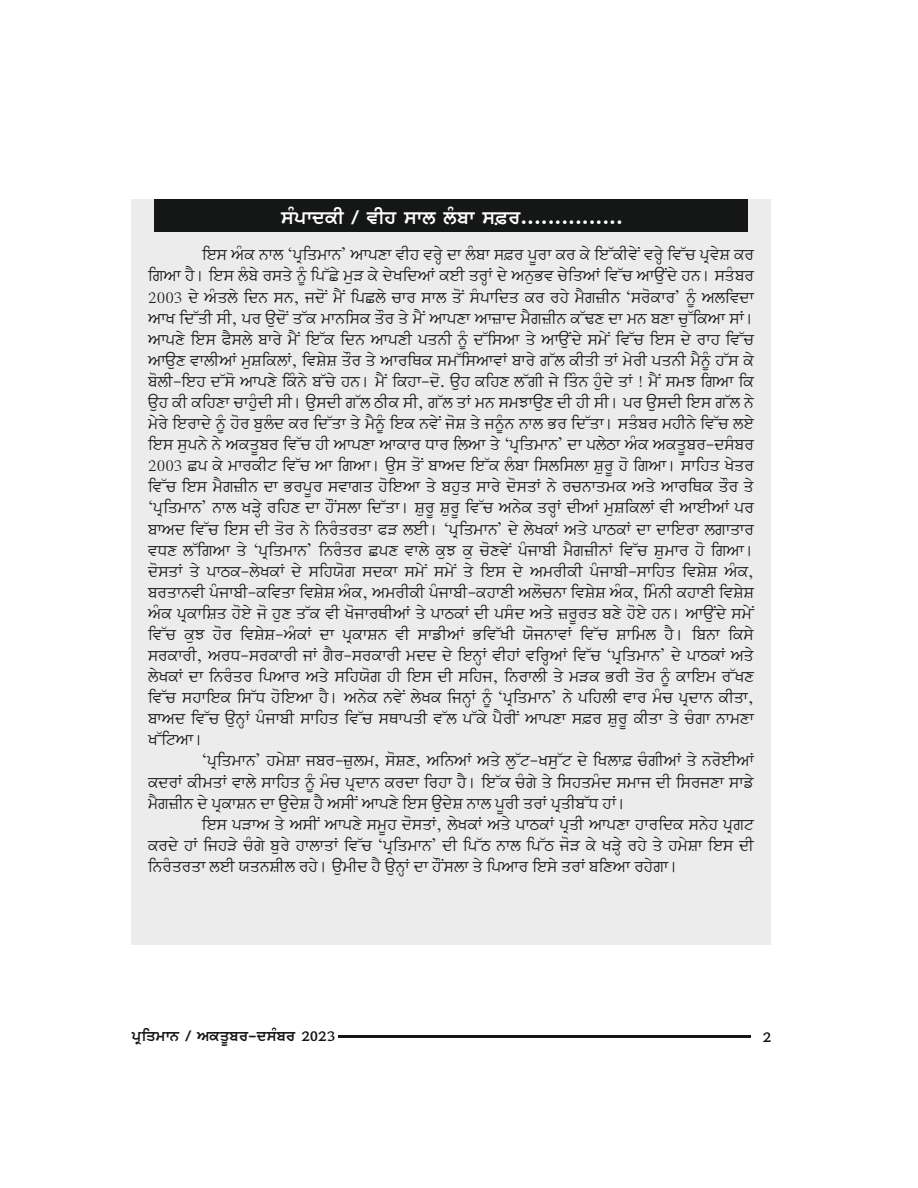
<style>
.page{position:relative;width:918px;height:1188px;background:#fff}
.page>*{position:absolute;margin:0;border:0;box-sizing:border-box;transform-origin:0 0}
.t1{font:700 19.5px "Asees";color:#fff}
.t2{font:16.5px/21.1px "Asees";color:#151616}
.t3{font:700 15px "Asees";color:#151616}
</style>
<div class="page">
<div style="left:131px;top:199px;width:640px;height:746px;background:#ececec"></div>
<div style="left:154px;top:199px;width:594px;height:33px;background:#151616"></div>
<hr style="left:338px;top:1035px;width:413px;height:3px;background:#151616">
<p class="t1" style="left:281px;top:206px;width:343px">;ZGKDEH $ THJ ;KB BΜPK ;|OHHHHHHHHHHHHHHH</p>
<p class="t2" style="left:148px;top:245px;width:616px;text-indent:54px">FJ; NΜE BKB ‘GQFSWKB’ NKGDK THJ TOQ/DK BΜPK ;|O G{OK EO E/FJ¤EHT/A TOQ/FT¤U GQT/P EO FRNK J?. FJ; BΜP/O;S/Ƒ FG¤S/W[V E/D/YFDNK EJH SOQK D/NB[GT U/FSNK FT¤U NKT[AD/JB. ;SΜPO 2003 D/NΜSB/FDB ;B, ID'A W?A FGSB/UKO ;KB S'A ;ΜGKFDS EO OJ/W?RIHB ‘;O'EKO’ Ƒ NBFTDK NKY FD¤SH ;H, GO T[D'A S¤E WKBF;E S"O S/W?A NKGDK NKIKD W?RIHB E¤YD DK WB PDK U[¤FENK ;K.<br>NKGD/FJ; C?;B/PKO/W?A FJ¤E FDB NKGDH GSBH Ƒ D¤F;NK S/NKT[AD/;W/A FT¤U FJ; D/OKJ FT¤U NKT[D TKBHNK W[PFEBK, FTP/P S"O S/NKOFEE ;W¤F;NKTK PKO/R¤B EHSH SK W/OH GSBH W?Ƒ J¤; E/ P'BH^FJJ D¤;' NKGD/FEΜB/P¤U/JB. W?A FEJK^D'H T[J EFJD B¤RH I/FSΜB J[ΜD/SK ` W?A ;WM FRNK FE T[J EH EFJDK UKJ[ΜDH ;H. T[;DH R¤B MHE ;H, R¤B SK WB ;WMKT[D DH JH ;H. GO T[;DH FJ; R¤B B/ W/O/FJOKD/Ƒ J'O P[BΜD EO FD¤SK S/W?Ƒ FJE BT/A I'P S/IƑB BKB GO FD¤SK. ;SΜPO WJHB/FT¤U BJ/ FJ; ;[GB/B/NES{PO FT¤U JH NKGDK NKEKO XKO FBNK S/‘GQFSWKB’ DK GB/MK NΜE NES{PO^D;ΜPO 2003 SG E/WKOEHN FT¤U NK FRNK. T[; S'A PKND FJ¤E BΜPK F;BF;BK P[O{ J' FRNK. ;KFJS Y/SO FT¤U FJ; W?RIHB DK GOG{O ;TKRS J'FJNK S/PJ[S ;KO/D';SK B/OUBKSWE NS/NKOFEE S"O S/ ‘GQFSWKB’ BKB YVQ/OFJD DK J"A;BK FD¤SK. P[O{ P[O{ FT¤U NB/E SOQK DHNK W[PFEBK TH NKJHNK GO PKND FT¤U FJ; DH S'O B/FBOΜSOSK CV BJH. ‘GQFSWKB’ D/B/YEK NS/GKMEK DK DKFJOK BRKSKO TXD B¤FRNK S/‘GQFSWKB’ FBOΜSO SGD TKB/E[M E[ U'DT/A GΜIKPH W?RIHBK FT¤U P[WKO J' FRNK.<br>D';SK S/GKME^B/YEK D/;FJ:'R ;DEK ;W/A ;W/A S/FJ; D/NWOHEH GΜIKPH^;KFJS FTP/P NΜE, POSKBTH GΜIKPH^EFTSK FTP/P NΜE, NWOHEH GΜIKPH^EJKDH NB'UBK FTP/P NΜE, FWΜBH EJKDH FTP/P NΜE GQEKFPS J'J/I' J[D S¤E TH Y'IKOEHNK S/GKMEK DH G;ΜD NS/IO{OS PD/J'J/JB. NKT[AD/;W/A FT¤U E[M J'O FTP/P^NΜEK DK GQEKPB TH ;KVHNK GFT¤YH :'IBKTK FT¤U PKFWB J?. FPBK FE;/ ;OEKOH, NOX^;OEKOH IK R?O^;OEKOH WDD D/FJBQK THJK TFOQNK FT¤U ‘GQFSWKB’ D/GKMEK NS/ B/YEK DK FBOΜSO FGNKO NS/;FJ:'R JH FJ; DH ;FJI, FBOKBH S/WVE GOH S'O Ƒ EKFJW O¤YD FT¤U ;JKFJE F;¤X J'FJNK J?. NB/E BT/A B/YE FIBQK Ƒ ‘GQFSWKB’ B/GFJBH TKO WΜU GQDKB EHSK, PKND FT¤U T[BQK GΜIKPH ;KFJS FT¤U ;EKGSH T¤B G¤E/G?OHA NKGDK ;|O P[O{ EHSK S/UΜRK BKWDK Y¤FNNK.</p>
<p class="t2" style="left:148px;top:751px;width:616px;text-indent:54px">‘GQFSWKB’ JW/PK IPO^I[BW, ;'PD, NFBNK NS/B[¤N^Y;[¤N D/FYBK| UΜRHNK S/BO'JHNK<br>EDOK EHWSK TKB/;KFJS Ƒ WΜU GQDKB EODK FOJK J?. FJ¤E UΜR/S/F;JSWΜD ;WKI DH F;OIDK ;KV/<br>W?RIHB D/GQEKPB DK T[D/P J?N;HA NKGD/FJ; T[D/P BKB G{OH SOK GQSHP¤X JK.</p>
<p class="t2" style="left:148px;top:814px;width:607px;text-align:justify;text-indent:54px">FJ; GVKN S/N;HA NKGD/;W{J D';SK, B/YEK NS/GKMEK GQSH NKGDK JKOFDE ;B/J GQRN EOD/JK FIJV/UΜR/P[O/JKBKSK FT¤U ‘GQFSWKB’ DH FG¤M BKB FG¤M I'V E/YVQ/OJ/S/JW/PK FJ; DH FBOΜSOSK BJH :SBPHB OJ/. T[WHD J?T[BQK DK J"A;BK S/FGNKO FJ;/SOK PFDNK OJ/RK.</p>
<p class="t3" style="left:132px;top:1027px;width:205px">GQFSWKB $ NES{PO^D;ZPO 2023</p>
<p class="t3" style="left:763px;top:1028px;width:10px">2</p>
</div>
